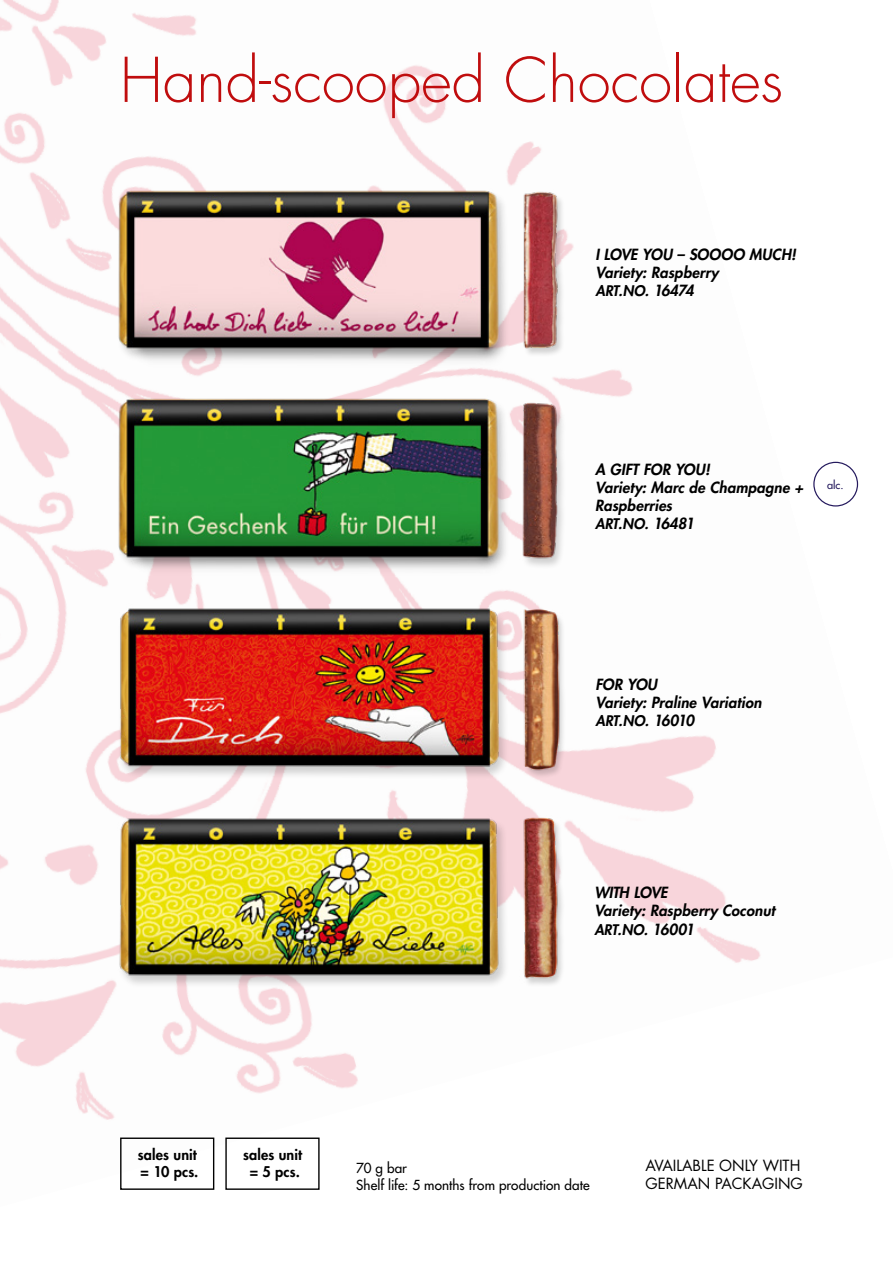
<style>
.page{position:relative;width:893px;height:1263px;background:#fff}
.page>*{position:absolute;margin:0;border:0;box-sizing:border-box;transform-origin:0 0}
.t1{font:300 60px "Futura Std";color:#c00d0e}
.t2{font:italic 800 15px/18px "Futura Std";letter-spacing:.01em;color:#000}
.t3{font:15px/18px "Futura Std";color:#000}
.t4{font:800 14.4px/17.2px "Futura Std";letter-spacing:.01em;color:#000}
.t5{font:italic 800 14.25px "Futura Std";color:#000}
.t6{font:500 13.5px/16.8px "Futura Std";letter-spacing:.005em;color:#000}
.t7{font:500 10.95px "Futura Std";color:#24195d}
.s1{font-size:15px}
</style>
<div class="page">
<img style="left:0;top:0;width:859px;height:1190px">
<div style="left:814px;top:462px;width:43px;height:44px;background:#fff;border-radius:50%"></div>
<div style="left:813px;top:462px;width:45px;height:44px;border:1px solid #24195d;border-radius:50%"></div>
<div style="left:116px;top:190px;width:401px;height:184px;background:#000;opacity:.18"></div>
<img style="left:81px;top:168px;width:454px;height:202px">
<img style="left:509px;top:189px;width:67px;height:169px">
<div style="left:522px;top:818px;width:43px;height:169px;background:#f9f9f9"></div>
<img style="left:536px;top:808px;width:25px;height:175px">
<div style="left:521px;top:403px;width:45px;height:167px;background:#000;opacity:.18"></div>
<img style="left:535px;top:402px;width:46px;height:160px">
<img style="left:535px;top:602px;width:36px;height:172px">
<div style="left:116px;top:399px;width:401px;height:183px;background:#000;opacity:.18"></div>
<img style="left:81px;top:377px;width:454px;height:201px">
<img style="left:81px;top:586px;width:454px;height:201px">
<img style="left:82px;top:795px;width:454px;height:202px">
<div style="left:120px;top:1137px;width:94px;height:53px;border:1px solid #000"></div>
<div style="left:225px;top:1137px;width:95px;height:53px;border:1px solid #000"></div>
<h1 class="t1" style="left:120px;top:44px;width:665px">Hand-scooped Chocolates</h1>
<p class="t2" style="left:595px;top:245px;width:202px">I LOVE YOU – SOOOO MUCH!<br>Variety: Raspberry</p>
<p class="t5" style="left:595px;top:281px;width:100px">ART.NO. <span class="s1">16474</span></p>
<p class="t2" style="left:595px;top:461px;width:209px">A GIFT FOR YOU!<br>Variety: Marc de Champagne +<br>Raspberries</p>
<p class="t5" style="left:595px;top:515px;width:100px">ART.NO. <span class="s1">16481</span></p>
<p class="t7" style="left:827px;top:478px;width:18px">alc.</p>
<p class="t2" style="left:595px;top:676px;width:168px">FOR YOU<br>Variety: Praline Variation</p>
<p class="t5" style="left:595px;top:712px;width:100px">ART.NO. <span class="s1">16010</span></p>
<p class="t2" style="left:594px;top:883px;width:182px">WITH LOVE<br>Variety: Raspberry Coconut</p>
<p class="t5" style="left:594px;top:921px;width:101px">ART.NO. <span class="s1">16001</span></p>
<p class="t4" style="left:138px;top:1146px;width:62px">sales unit = 10 pcs.</p>
<p class="t4" style="left:243px;top:1146px;width:60px;text-align:center">sales unit = 5 pcs.</p>
<p class="t6" style="left:356px;top:1160px;width:235px">70 g bar<br>Shelf life: 5 months from production date</p>
<p class="t3" style="left:645px;top:1157px;width:159px">AVAILABLE ONLY WITH<br>GERMAN PACKAGING</p>
</div>
